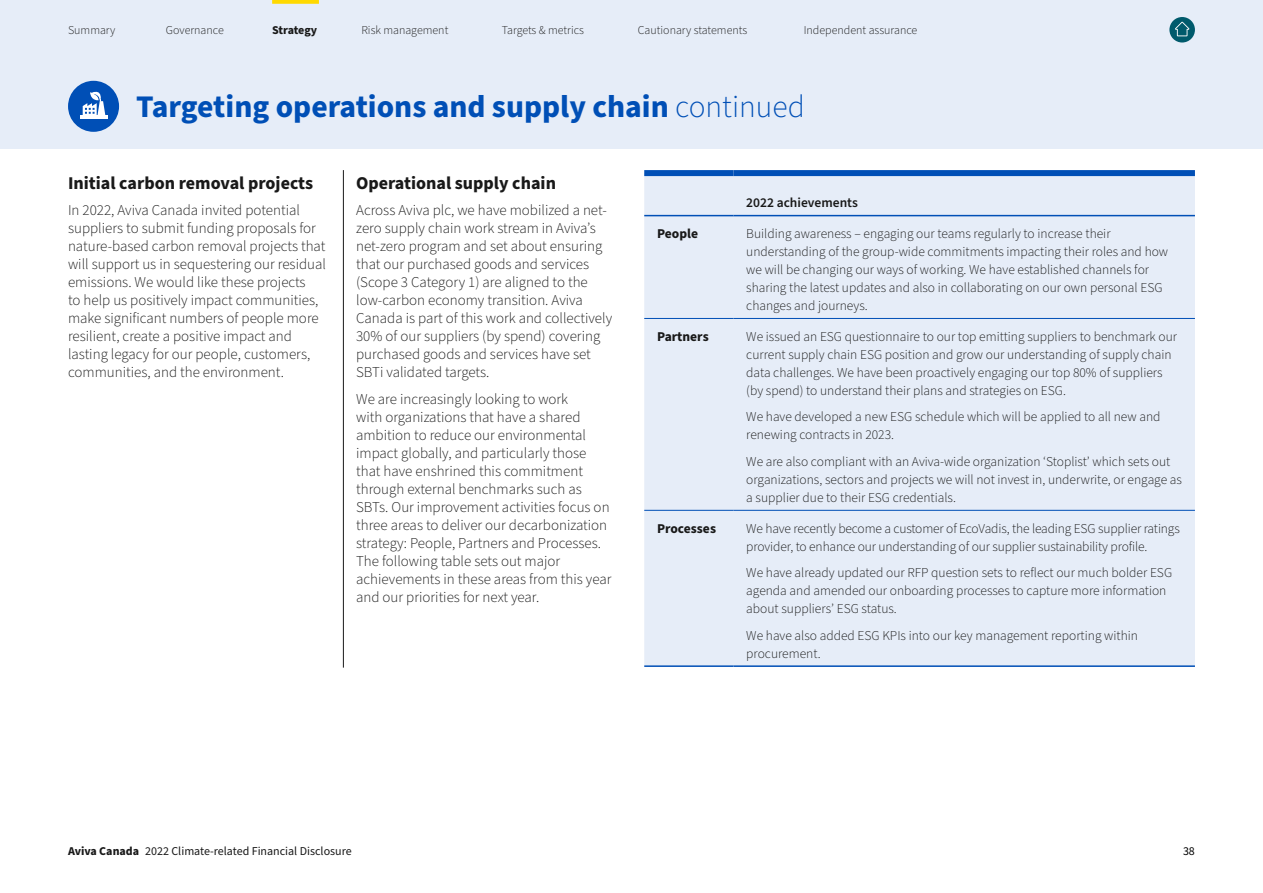
<style>
.page{position:relative;width:1263px;height:893px;background:#fff}
.page>*{position:absolute;margin:0;border:0;box-sizing:border-box;transform-origin:0 0}
.H1_Header{font:700 31.5px "Source Sans Pro";color:#004fb6}
.H2_Subhead{font:700 18px "Source Sans Pro";color:#191919}
.Body_Copy{font:300 15px/18px "Source Sans Pro";color:#191919}
.Smaller_Body_Copy{font:300 13.5px/18px "Source Sans Pro";color:#191919}
.H3_Subhead_Chart_Titles{font:700 13.5px "Source Sans Pro";color:#191919}
.H3_Subhead_Chart_Titles-2{font:600 13.5px "Source Sans Pro";color:#191919}
.t1{font:300 12px "Source Sans Pro";color:#191919}
.t2{font:12px "Source Sans Pro";color:#191919}
.t3{font:700 12px "Source Sans Pro";letter-spacing:-.02em;color:#191919}
.t4{font:12px "Source Sans Pro";color:#000}
.s1{font-weight:300}
.s2{font-weight:700}
</style>
<div class="page">
<div style="left:0;top:0;width:1263px;height:149px;background:#e6edf8"></div>
<div style="left:644px;top:176px;width:551px;height:489px;background:#e6edf8"></div>
<div style="left:644px;top:170px;width:89px;height:6px;background:#004fb6"></div>
<div style="left:733px;top:170px;width:462px;height:6px;background:#004fb6"></div>
<hr style="left:644px;top:215px;width:89px;height:1px;background:#004fb6">
<hr style="left:733px;top:215px;width:462px;height:1px;background:#004fb6">
<hr style="left:644px;top:665px;width:89px;height:2px;background:#004fb6">
<hr style="left:733px;top:665px;width:462px;height:2px;background:#004fb6">
<hr style="left:644px;top:318px;width:89px;height:1px;background:#004fb6">
<hr style="left:733px;top:318px;width:462px;height:1px;background:#004fb6">
<hr style="left:644px;top:510px;width:89px;height:1px;background:#004fb6">
<hr style="left:733px;top:510px;width:462px;height:1px;background:#004fb6">
<hr style="left:343px;top:170px;width:1px;height:498px;background:#191919">
<div style="left:68px;top:81px;width:51px;height:51px;background:#004fb6;border-radius:50%"></div>
<svg style="left:82px;top:91px;width:24px;height:24px"></svg>
<hr style="left:80px;top:115px;width:27px;height:3px;background:#fff">
<svg style="left:1169px;top:17px;width:26px;height:26px"></svg>
<svg style="left:1175px;top:22px;width:14px;height:14px"></svg>
<svg style="left:272px;top:0;width:47px;height:4px"></svg>
<p class="t1" style="left:68px;top:22px;width:49px">Summary</p>
<p class="t1" style="left:166px;top:22px;width:59px">Governance</p>
<p class="t3" style="left:272px;top:21px;width:47px">Strategy</p>
<p class="t1" style="left:361px;top:22px;width:88px">Risk management</p>
<p class="t1" style="left:502px;top:22px;width:84px">Targets &amp; metrics</p>
<p class="t1" style="left:638px;top:22px;width:111px">Cautionary statements</p>
<p class="t1" style="left:804px;top:22px;width:115px">Independent assurance</p>
<p class="H1_Header" style="left:136px;top:85px;width:670px">Targeting operations and supply chain <span class="s1">continued</span></p>
<p class="H2_Subhead" style="left:68px;top:170px;width:247px">Initial carbon removal projects</p>
<p class="Body_Copy" style="left:68px;top:202px;width:259px">In 2022, Aviva Canada invited potential suppliers to submit funding proposals for nature-based carbon removal projects that will support us in sequestering our residual emissions. We would like these projects<br>to help us positively impact communities, make significant numbers of people more resilient, create a positive impact and lasting legacy for our people, customers, communities, and the environment.</p>
<p class="H2_Subhead" style="left:356px;top:170px;width:201px">Operational supply chain</p>
<p class="Body_Copy" style="left:356px;top:202px;width:258px">Across Aviva plc, we have mobilized a net&shy;zero supply chain work stream in Aviva’s net-zero program and set about ensuring that our purchased goods and services (Scope 3 Category 1) are aligned to the low-carbon economy transition. Aviva Canada is part of this work and collectively 30% of our suppliers (by spend) covering purchased goods and services have set SBTi validated targets.</p>
<p class="Body_Copy" style="left:356px;top:390px;width:257px">We are increasingly looking to work<br>with organizations that have a shared ambition to reduce our environmental impact globally, and particularly those that have enshrined this commitment through external benchmarks such as SBTs. Our improvement activities focus on three areas to deliver our decarbonization strategy: People, Partners and Processes.<br>The following table sets out major achievements in these areas from this year and our priorities for next year.</p>
<p class="H3_Subhead_Chart_Titles-2" style="left:746px;top:194px;width:113px">2022 achievements</p>
<p class="H3_Subhead_Chart_Titles" style="left:657px;top:224px;width:43px">People</p>
<p class="Smaller_Body_Copy" style="left:746px;top:225px;width:423px">Building awareness – engaging our teams regularly to increase their understanding of the group-wide commitments impacting their roles and how we will be changing our ways of working. We have established channels for sharing the latest updates and also in collaborating on our own personal ESG changes and journeys.</p>
<p class="H3_Subhead_Chart_Titles" style="left:657px;top:327px;width:53px">Partners</p>
<p class="Smaller_Body_Copy" style="left:746px;top:328px;width:432px">We issued an ESG questionnaire to our top emitting suppliers to benchmark our current supply chain ESG position and grow our understanding of supply chain data challenges. We have been proactively engaging our top 80% of suppliers (by spend) to understand their plans and strategies on ESG.</p>
<p class="Smaller_Body_Copy" style="left:746px;top:408px;width:416px">We have developed a new ESG schedule which will be applied to all new and renewing contracts in 2023.</p>
<p class="Smaller_Body_Copy" style="left:746px;top:453px;width:437px">We are also compliant with an Aviva-wide organization ‘Stoplist’ which sets out organizations, sectors and projects we will not invest in, underwrite, or engage as a supplier due to their ESG credentials.</p>
<p class="H3_Subhead_Chart_Titles" style="left:657px;top:519px;width:61px">Processes</p>
<p class="Smaller_Body_Copy" style="left:746px;top:520px;width:435px">We have recently become a customer of EcoVadis, the leading ESG supplier ratings provider, to enhance our understanding of our supplier sustainability profile.</p>
<p class="Smaller_Body_Copy" style="left:746px;top:564px;width:427px">We have already updated our RFP question sets to reflect our much bolder ESG agenda and amended our onboarding processes to capture more information about suppliers’ ESG status.</p>
<p class="Smaller_Body_Copy" style="left:746px;top:627px;width:393px">We have also added ESG KPIs into our key management reporting within procurement.</p>
<p class="t2" style="left:68px;top:843px;width:285px"><span class="s2">Aviva Canada</span> 2022 Climate-related Financial Disclosure</p>
<p class="t4" style="left:1183px;top:843px;width:13px">38</p>
</div>
